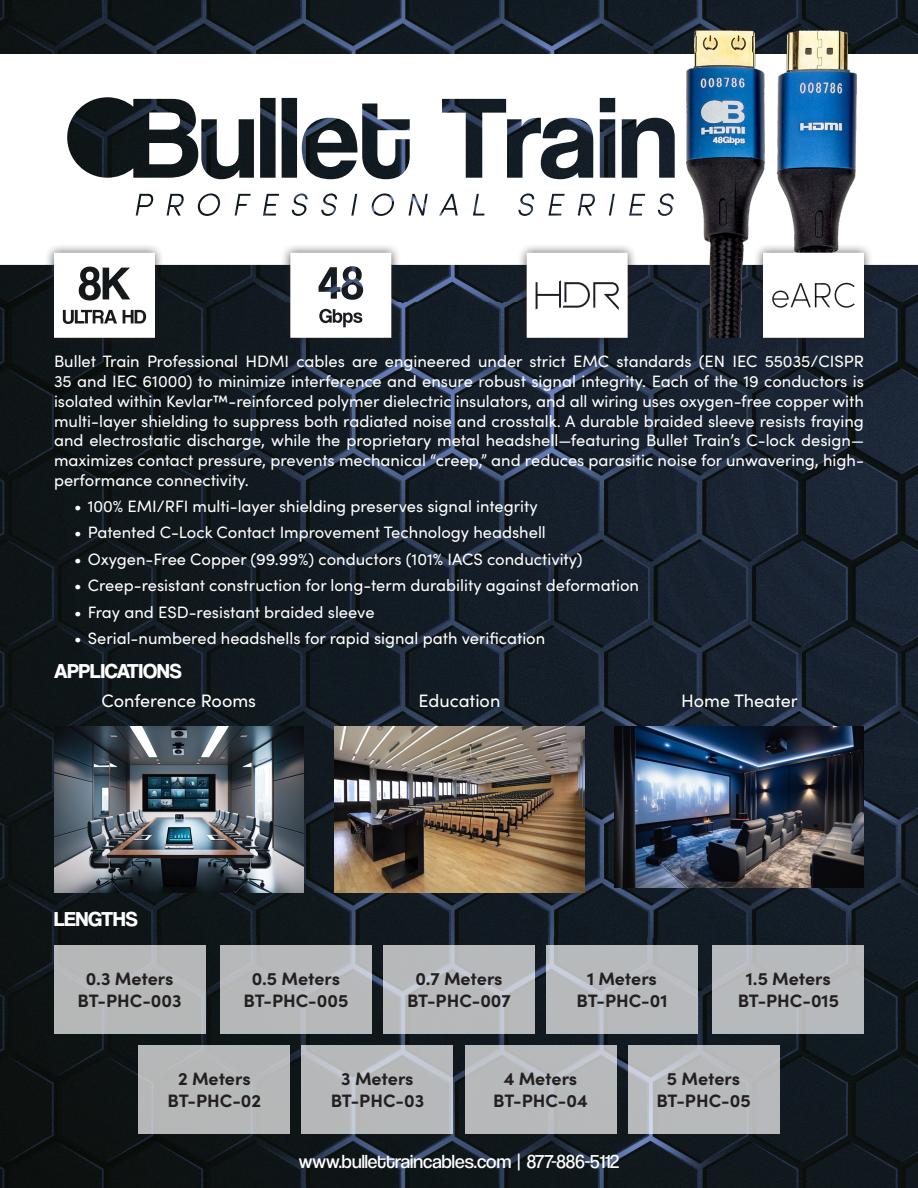
<style>
.page{position:relative;width:918px;height:1188px;background:#fff}
.page>*{position:absolute;margin:0;border:0;box-sizing:border-box;transform-origin:0 0}
.t1{font:700 21px "Coolvetica Rg";color:#fff}
.t2{font:19.5px "Coolvetica Bk";color:#fff}
.t3{font:700 18px "Sofia Pro";letter-spacing:-.005em;color:#231f20}
.t4{font:18px "Sofia Pro";color:#fff}
.t5{font:16.5px/19.8px "Sofia Pro";color:#fff;text-align:justify}
</style>
<div class="page">
<img style="left:0;top:0;width:918px;height:1188px">
<svg style="left:0;top:54px;width:918px;height:211px"></svg>
<svg style="left:140px;top:196px;width:11px;height:9px"></svg>
<svg style="left:199px;top:195px;width:20px;height:19px"></svg>
<svg style="left:149px;top:113px;width:31px;height:17px"></svg>
<svg style="left:318px;top:130px;width:24px;height:13px"></svg>
<img style="left:687px;top:30px;width:169px;height:308px">
<div style="left:44px;top:243px;width:121px;height:105px;background:#231f20;opacity:.75"></div>
<svg style="left:54px;top:253px;width:101px;height:85px"></svg>
<div style="left:281px;top:243px;width:120px;height:105px;background:#231f20;opacity:.75"></div>
<svg style="left:290px;top:253px;width:101px;height:85px"></svg>
<div style="left:348px;top:285px;width:9px;height:10px;background:#fff;border-radius:50%"></div>
<div style="left:348px;top:271px;width:8px;height:9px;background:#fff;border-radius:50%"></div>
<div style="left:517px;top:243px;width:120px;height:105px;background:#231f20;opacity:.75"></div>
<svg style="left:527px;top:253px;width:101px;height:85px"></svg>
<div style="left:753px;top:243px;width:121px;height:105px;background:#231f20;opacity:.75"></div>
<svg style="left:763px;top:253px;width:101px;height:85px"></svg>
<div style="left:54px;top:945px;width:151px;height:89px;background:#b6b8b8"></div>
<div style="left:220px;top:945px;width:152px;height:89px;background:#b6b8b9"></div>
<svg style="left:383px;top:945px;width:152px;height:89px;fill:#b7b9bb"></svg>
<div style="left:546px;top:945px;width:152px;height:89px;background:#b7babc"></div>
<div style="left:713px;top:945px;width:151px;height:89px;background:#b7babc"></div>
<div style="left:139px;top:1046px;width:151px;height:88px;background:#b6b8b8"></div>
<svg style="left:302px;top:1046px;width:151px;height:88px;fill:#b6b8b9"></svg>
<svg style="left:465px;top:1046px;width:151px;height:88px;fill:#b7b9ba"></svg>
<div style="left:628px;top:1046px;width:151px;height:88px;background:#b7b9bb"></div>
<img style="left:54px;top:727px;width:249px;height:166px">
<img style="left:335px;top:727px;width:249px;height:166px">
<img style="left:615px;top:727px;width:249px;height:161px">
<p class="t5" style="left:54px;top:351px;width:812px">Bullet Train Professional HDMI cables are engineered under strict EMC standards (EN IEC 55035/CISPR 35 and IEC 61000) to minimize interference and ensure robust signal integrity. Each of the 19 conductors is isolated within Kevlar™-reinforced polymer dielectric insulators, and all wiring uses oxygen-free copper with multi-layer shielding to suppress both radiated noise and crosstalk. A durable braided sleeve resists fraying and electrostatic discharge, while the proprietary metal headshell—featuring Bullet Train’s C-lock design— maximizes contact pressure, prevents mechanical “creep,” and reduces parasitic noise for unwavering, high&shy;performance connectivity.</p>
<p class="t5" style="left:74px;top:495px;width:465px">• 100% EMI/RFI multi-layer shielding preserves signal integrity</p>
<p class="t5" style="left:74px;top:521px;width:473px">• Patented C-Lock Contact Improvement Technology headshell</p>
<p class="t5" style="left:74px;top:548px;width:510px">• Oxygen-Free Copper (99.99%) conductors (101% IACS conductivity)</p>
<p class="t5" style="left:74px;top:575px;width:566px">• Creep-resistant construction for long-term durability against deformation</p>
<p class="t5" style="left:74px;top:601px;width:302px">• Fray and ESD-resistant braided sleeve</p>
<p class="t5" style="left:74px;top:628px;width:473px">• Serial-numbered headshells for rapid signal path verification</p>
<p class="t1" style="left:54px;top:659px;width:129px">APPLICATIONS</p>
<p class="t4" style="left:101px;top:688px;width:156px">Conference Rooms</p>
<p class="t4" style="left:419px;top:688px;width:83px">Education</p>
<p class="t4" style="left:681px;top:688px;width:118px">Home Theater</p>
<p class="t1" style="left:54px;top:907px;width:85px">LENGTHS</p>
<p class="t3" style="left:86px;top:965px;width:89px">0.3 Meters</p>
<p class="t3" style="left:78px;top:986px;width:105px">BT-PHC-003</p>
<p class="t3" style="left:252px;top:965px;width:90px">0.5 Meters</p>
<p class="t3" style="left:244px;top:986px;width:106px">BT-PHC-005</p>
<p class="t3" style="left:415px;top:965px;width:89px">0.7 Meters</p>
<p class="t3" style="left:407px;top:986px;width:105px">BT-PHC-007</p>
<p class="t3" style="left:587px;top:965px;width:71px">1 Meters</p>
<p class="t3" style="left:577px;top:986px;width:92px">BT-PHC-01</p>
<p class="t3" style="left:746px;top:965px;width:87px">1.5 Meters</p>
<p class="t3" style="left:738px;top:986px;width:103px">BT-PHC-015</p>
<p class="t3" style="left:178px;top:1065px;width:74px">2 Meters</p>
<p class="t3" style="left:168px;top:1087px;width:95px">BT-PHC-02</p>
<p class="t3" style="left:341px;top:1065px;width:74px">3 Meters</p>
<p class="t3" style="left:331px;top:1087px;width:95px">BT-PHC-03</p>
<p class="t3" style="left:504px;top:1065px;width:75px">4 Meters</p>
<p class="t3" style="left:493px;top:1087px;width:96px">BT-PHC-04</p>
<p class="t2" style="left:299px;top:1151px;width:322px">www.bullettraincables.com | 877-886-5112</p>
<p class="t3" style="left:667px;top:1065px;width:75px">5 Meters</p>
<p class="t3" style="left:656px;top:1087px;width:96px">BT-PHC-05</p>
</div>
